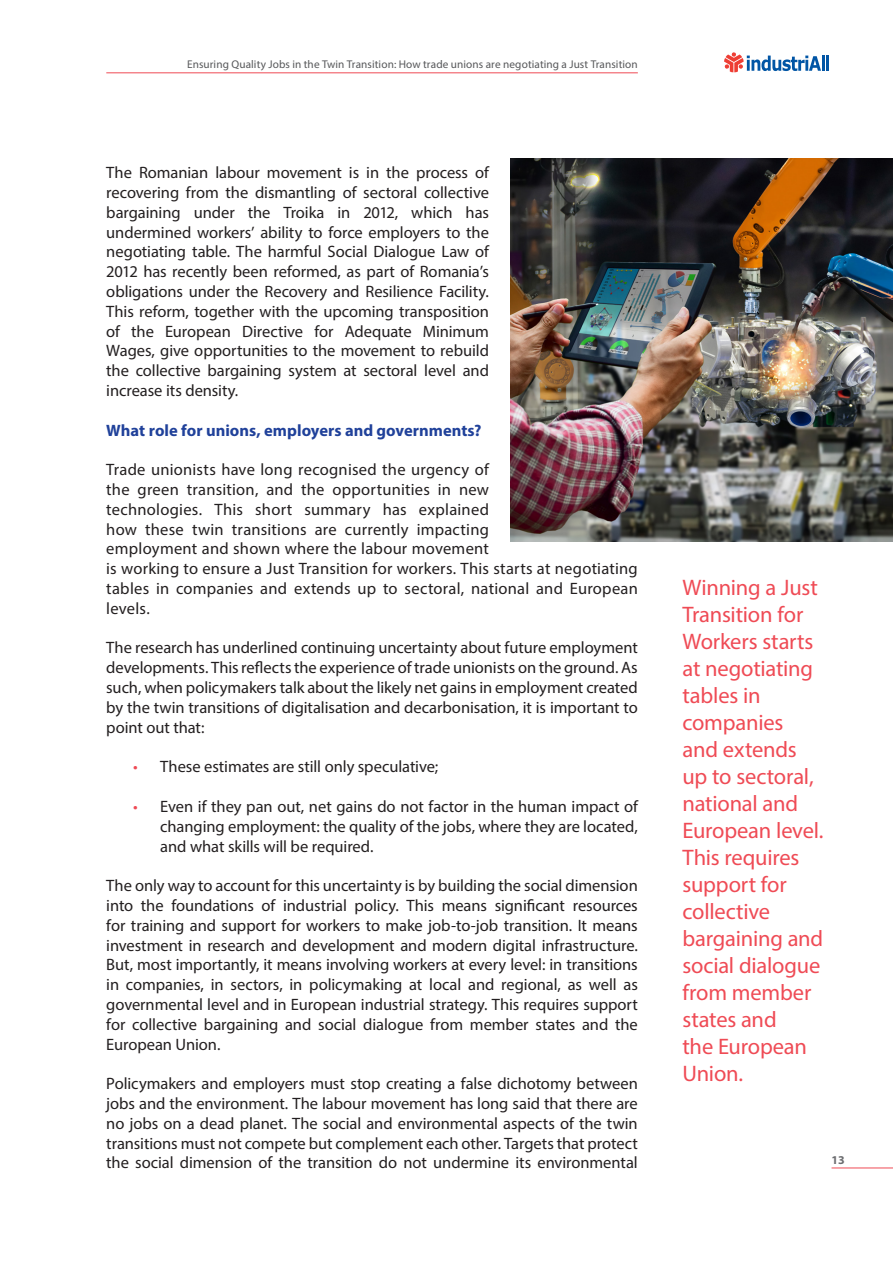
<style>
.page{position:relative;width:893px;height:1263px;background:#fff}
.page>*{position:absolute;margin:0;border:0;box-sizing:border-box;transform-origin:0 0}
.t1{font:22.5px/27px "Myriad Pro";letter-spacing:-.01em;color:#ef4b55}
.t2{font:16.5px/19.8px "Myriad Pro";letter-spacing:.01em;color:#231f20;text-align:justify}
.t3{font:700 16.5px "Myriad Pro";color:#20419a}
.t4{font:700 12px "Myriad Pro";color:#6c6d70}
.t5{font:11.25px "Myriad Pro";letter-spacing:.01em;color:#57585a}
.s1{color:#ef4b55}
</style>
<div class="page">
<hr style="left:106px;top:72px;width:532px;height:1px;background:#ef4b55">
<hr style="left:831px;top:1167px;width:62px;height:1px;background:#ef4b55">
<hr style="left:826px;top:56px;width:3px;height:15px;background:#0155a5">
<svg style="left:724px;top:52px;width:100px;height:20px"></svg>
<img style="left:510px;top:158px;width:383px;height:383px">
<p class="t5" style="left:187px;top:57px;width:452px">Ensuring Quality Jobs in the Twin Transition: How trade unions are negotiating a Just Transition</p>
<p class="t2" style="left:106px;top:163px;width:384px">The Romanian labour movement is in the process of recovering from the dismantling of sectoral collective bargaining under the Troika in 2012, which has undermined workers’ ability to force employers to the negotiating table. The harmful Social Dialogue Law of 2012 has recently been reformed, as part of Romania’s obligations under the Recovery and Resilience Facility.<br>This reform, together with the upcoming transposition of the European Directive for Adequate Minimum Wages, give opportunities to the movement to rebuild the collective bargaining system at sectoral level and increase its density.</p>
<p class="t3" style="left:106px;top:419px;width:377px">What role for unions, employers and governments?</p>
<p class="t2" style="left:106px;top:460px;width:533px;text-align:left">Trade unionists have long recognised the urgency of<br>the green transition, and the opportunities in new<br>technologies. This short summary has explained<br>how these twin transitions are currently impacting<br>employment and shown where the labour movement<br>is working to ensure a Just Transition for workers. This starts at negotiating tables in companies and extends up to sectoral, national and European levels.</p>
<p class="t2" style="left:106px;top:638px;width:533px">The research has underlined continuing uncertainty about future employment developments. This reflects the experience of trade unionists on the ground. As such, when policymakers talk about the likely net gains in employment created by the twin transitions of digitalisation and decarbonisation, it is important to point out that:</p>
<p class="t2" style="left:133px;top:757px;width:306px"><span class="s1">•</span> These estimates are still only speculative;</p>
<p class="t2" style="left:160px;top:796px;width:479px;text-indent:-27px"><span class="s1">•</span> Even if they pan out, net gains do not factor in the human impact of changing employment: the quality of the jobs, where they are located, and what skills will be required.</p>
<p class="t2" style="left:106px;top:875px;width:533px">The only way to account for this uncertainty is by building the social dimension into the foundations of industrial policy. This means significant resources for training and support for workers to make job-to-job transition. It means investment in research and development and modern digital infrastructure.<br>But, most importantly, it means involving workers at every level: in transitions in companies, in sectors, in policymaking at local and regional, as well as governmental level and in European industrial strategy. This requires support for collective bargaining and social dialogue from member states and the European Union.</p>
<p class="t2" style="left:106px;top:1073px;width:533px">Policymakers and employers must stop creating a false dichotomy between jobs and the environment. The labour movement has long said that there are no jobs on a dead planet. The social and environmental aspects of the twin transitions must not compete but complement each other. Targets that protect the social dimension of the transition do not undermine its environmental</p>
<p class="t1" style="left:682px;top:574px;width:143px">Winning a Just<br>Transition for<br>Workers starts at negotiating tables in companies and extends up to sectoral, national and<br>European level.<br>This requires support for collective bargaining and social dialogue from member states and<br>the European<br>Union.</p>
<p class="t4" style="left:831px;top:1152px;width:15px">13</p>
</div>
